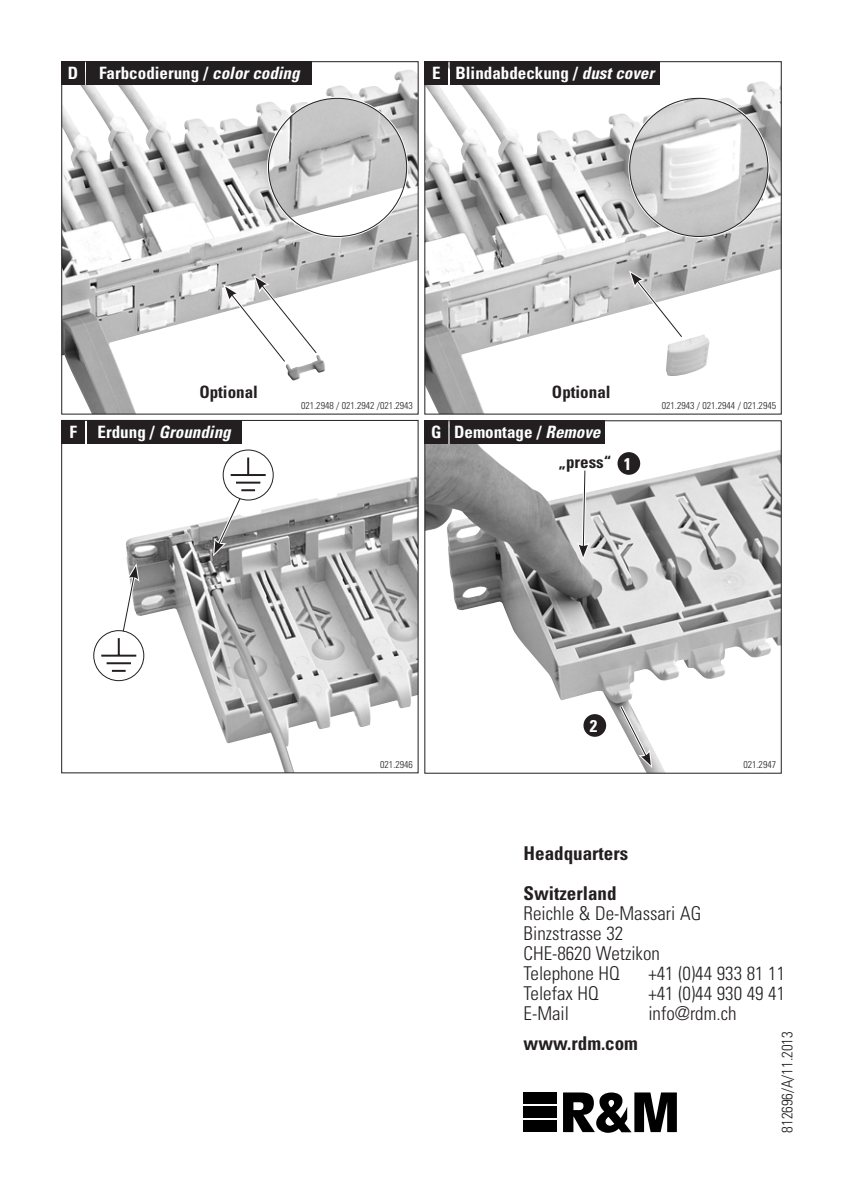
<style>
.page{position:relative;width:843px;height:1194px;background:#fff}
.page>*{position:absolute;margin:0;border:0;box-sizing:border-box;transform-origin:0 0}
.t1{font:300 condensed 19px/20px "Univers LT Std";color:#231f20}
.t2{font:700 condensed 19px/40px "Univers LT Std";color:#231f20}
.t3{font:700 condensed 17px/29.8px "Univers LT Std";color:#fff}
.t4{font:italic 700 condensed 17px "Univers LT Std";color:#fff}
.t5{font:700 condensed 17px "Univers LT Std";color:#231f20}
.t6{font:300 condensed 15px "Univers LT Std";color:#231f20}
.t7{font:300 condensed 9.8px "Univers LT Std";color:#231f20}
.s1{font-style:italic}
.s2{font-style:normal}
.s3{color:#231f20}
</style>
<div class="page">
<div style="left:523px;top:1106px;width:33px;height:12px;background:#000"></div>
<div style="left:523px;top:1092px;width:33px;height:12px;background:#000"></div>
<div style="left:523px;top:1120px;width:33px;height:12px;background:#000"></div>
<svg style="left:563px;top:1092px;width:113px;height:41px"></svg>
<img style="left:63px;top:63px;width:353px;height:350px">
<div style="left:61px;top:61px;width:24px;height:24px;background:#231f20"></div>
<img style="left:426px;top:63px;width:353px;height:350px">
<div style="left:424px;top:61px;width:24px;height:24px;background:#231f20"></div>
<img style="left:125px;top:475px;width:291px;height:296px">
<div style="left:61px;top:420px;width:24px;height:24px;background:#231f20"></div>
<img style="left:426px;top:422px;width:353px;height:350px">
<div style="left:424px;top:420px;width:24px;height:24px;background:#231f20"></div>
<div style="left:450px;top:420px;width:154px;height:24px;background:#231f20"></div>
<div style="left:87px;top:420px;width:154px;height:24px;background:#231f20"></div>
<img style="left:286px;top:355px;width:39px;height:26px">
<div style="left:268px;top:98px;width:138px;height:138px;background:#fff;border-radius:50%"></div>
<img style="left:268px;top:98px;width:138px;height:120px">
<img style="left:665px;top:334px;width:44px;height:43px">
<img style="left:629px;top:98px;width:138px;height:138px;border-radius:69px">
<svg style="left:247px;top:457px;width:2px;height:17px"></svg>
<hr style="left:231px;top:474px;width:35px;height:2px;background:#231f20">
<svg style="left:213px;top:489px;width:42px;height:67px"></svg>
<hr style="left:236px;top:482px;width:24px;height:2px;background:#231f20">
<div style="left:223px;top:449px;width:51px;height:51px;border:1px solid #231f20;border-radius:50%"></div>
<svg style="left:118px;top:563px;width:21px;height:93px"></svg>
<hr style="left:101px;top:655px;width:35px;height:2px;background:#231f20">
<svg style="left:112px;top:670px;width:14px;height:2px"></svg>
<hr style="left:107px;top:662px;width:24px;height:2px;background:#231f20">
<div style="left:93px;top:630px;width:51px;height:51px;border:1px solid #231f20;border-radius:50%"></div>
<svg style="left:577px;top:469px;width:13px;height:91px"></svg>
<svg style="left:616px;top:702px;width:36px;height:66px"></svg>
<div style="left:617px;top:452px;width:23px;height:23px;background:#231f20;border-radius:50%"></div>
<div style="left:583px;top:714px;width:23px;height:23px;background:#231f20;border-radius:50%"></div>
<svg style="left:223px;top:275px;width:94px;height:88px"></svg>
<svg style="left:628px;top:270px;width:55px;height:68px"></svg>
<div style="left:87px;top:61px;width:225px;height:24px;background:#231f20"></div>
<div style="left:450px;top:61px;width:209px;height:24px;background:#231f20"></div>
<p class="t3" style="left:68px;top:58px;width:12px">D</p>
<p class="t3" style="left:99px;top:58px;width:202px">Farbcodierung / <span class="s1">color coding</span></p>
<p class="t3" style="left:455px;top:58px;width:200px">Blindabdeckung / <span class="s1">dust cover</span></p>
<p class="t3" style="left:432px;top:58px;width:10px">E</p>
<p class="t3" style="left:69px;top:417px;width:9px">F</p>
<p class="t5" style="left:199px;top:381px;width:60px">Optional</p>
<p class="t5" style="left:552px;top:381px;width:60px">Optional</p>
<p class="t7" style="left:301px;top:400px;width:113px">021.2948 / 021.2942 /021.2943</p>
<p class="t4" style="left:98px;top:422px;width:134px"><span class="s2">Erdung /</span> Grounding</p>
<p class="t3" style="left:558px;top:417px;width:74px;text-indent:-104px">Demontage / <span class="s1">Remove </span><span class="s3">„press“</span> 1</p>
<p class="t3" style="left:431px;top:417px;width:12px">G</p>
<p class="t7" style="left:661px;top:400px;width:116px">021.2943 / 021.2944 / 021.2945</p>
<p class="t7" style="left:380px;top:759px;width:34px">021.2946</p>
<p class="t3" style="left:589px;top:711px;width:9px">2</p>
<p class="t7" style="left:743px;top:759px;width:34px">021.2947</p>
<p class="t2" style="left:523px;top:833px;width:106px">Headquarters<br>Switzerland</p>
<p class="t1" style="left:523px;top:903px;width:179px">Reichle &amp; De-Massari AG<br>Binzstrasse 32<br>CHE-8620 Wetzikon<br>Telephone HQ</p>
<p class="t1" style="left:648px;top:963px;width:138px">+41 (0)44 933 81 11</p>
<p class="t1" style="left:523px;top:983px;width:76px">Telefax HQ</p>
<p class="t1" style="left:648px;top:983px;width:138px">+41 (0)44 930 49 41</p>
<p class="t1" style="left:523px;top:1003px;width:47px">E-Mail</p>
<p class="t1" style="left:648px;top:1003px;width:90px">info@rdm.ch</p>
<p class="t2" style="left:523px;top:1023px;width:116px">www.rdm.com</p>
<p class="t6" style="left:778px;top:1133px;width:103px;rotate:-90deg">812696/A/11.2013</p>
</div>
